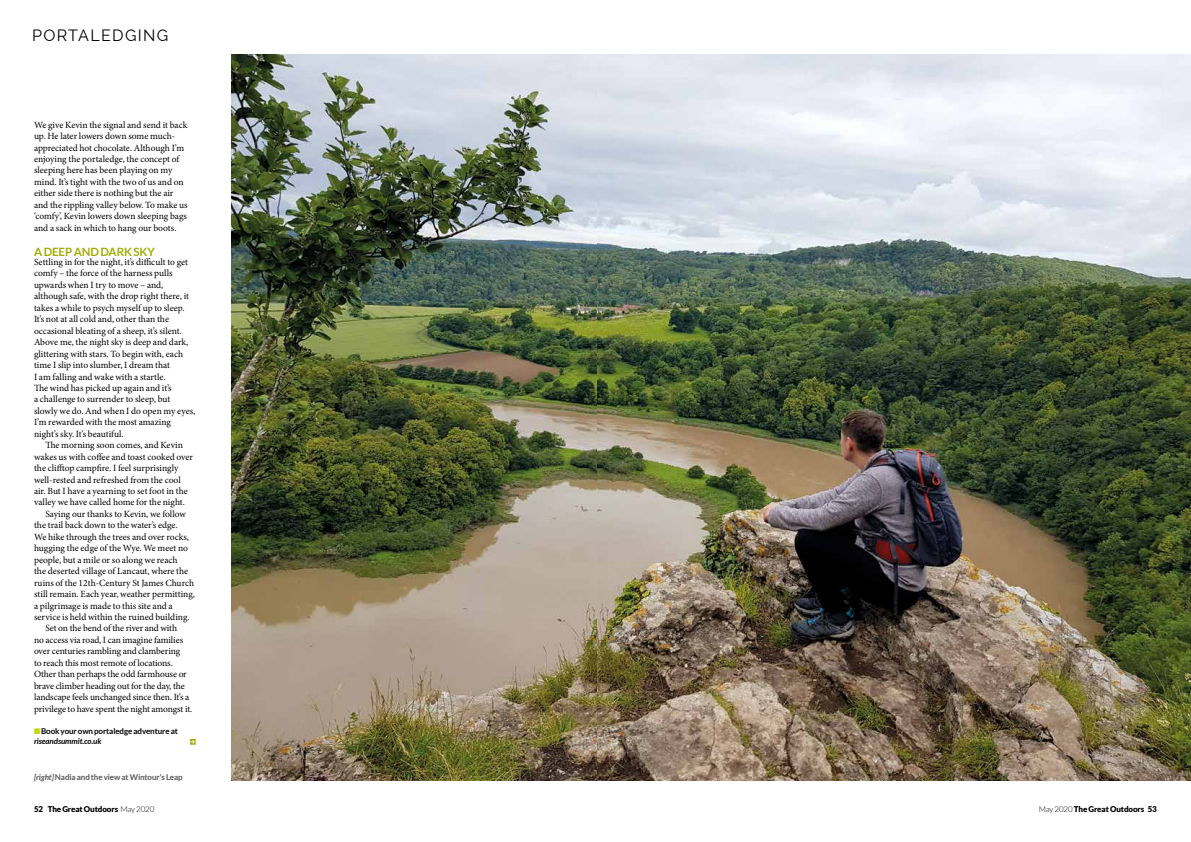
<style>
.page{position:relative;width:1191px;height:842px;background:#fff}
.page>*{position:absolute;margin:0;border:0;box-sizing:border-box;transform-origin:0 0}
.t1{font:16px "Raleway";letter-spacing:.08em;color:#000}
.t2{font:700 11.5px "Lato";letter-spacing:-.01em;color:#a2ac00}
.t3{font:9.5px/11.4px "Minion Pro";letter-spacing:-.005em;color:#000}
.t4{font:700 8px/10.5px "Lato";letter-spacing:-.01em;color:#000}
.t5{font:900 8px "Lato";letter-spacing:-.01em;color:#000}
.t6{font:700 8px "Lato";letter-spacing:-.01em;color:#575756}
.s1{color:#c8d300}
.s2{font-style:italic}
.s3{font-weight:300}
</style>
<div class="page">
<img style="left:231px;top:54px;width:366px;height:726px">
<img style="left:597px;top:54px;width:594px;height:726px">
<svg style="left:190px;top:739px;width:6px;height:6px"></svg>
<h1 class="t1" style="left:32px;top:26px;width:138px">PORTALEDGING</h1>
<p class="t3" style="left:34px;top:119px;width:155px">We give Kevin the signal and send it back up. He later lowers down some much&shy;appreciated hot chocolate. Although I’m enjoying the portaledge, the concept of sleeping here has been playing on my mind. It’s tight with the two of us and on either side there is nothing but the air and the rippling valley below. To make us ‘comfy’, Kevin lowers down sleeping bags and a sack in which to hang our boots.</p>
<p class="t2" style="left:34px;top:245px;width:122px">A DEEP AND DARK SKY</p>
<p class="t3" style="left:34px;top:256px;width:163px">Settling in for the night, it’s difficult to get comfy – the force of the harness pulls upwards when I try to move – and, although safe, with the drop right there, it takes a while to psych myself up to sleep.<br>It’s not at all cold and, other than the occasional bleating of a sheep, it’s silent.<br>Above me, the night sky is deep and dark, glittering with stars. To begin with, each time I slip into slumber, I dream that<br>I am falling and wake with a startle.<br>The wind has picked up again and it’s<br>a challenge to surrender to sleep, but slowly we do. And when I do open my eyes, I’m rewarded with the most amazing night’s sky. It’s beautiful.</p>
<p class="t3" style="left:45px;top:439px;width:139px">The morning soon comes, and Kevin</p>
<p class="t3" style="left:34px;top:451px;width:161px">wakes us with coffee and toast cooked over</p>
<p class="t3" style="left:34px;top:462px;width:146px">the clifftop campfire. I feel surprisingly</p>
<p class="t3" style="left:34px;top:474px;width:148px">well-rested and refreshed from the cool</p>
<p class="t3" style="left:34px;top:485px;width:155px">air. But I have a yearning to set foot in the</p>
<p class="t3" style="left:34px;top:497px;width:152px">valley we have called home for the night.</p>
<p class="t3" style="left:45px;top:508px;width:142px">Saying our thanks to Kevin, we follow</p>
<p class="t3" style="left:34px;top:520px;width:145px">the trail back down to the water’s edge.</p>
<p class="t3" style="left:34px;top:531px;width:157px">We hike through the trees and over rocks,</p>
<p class="t3" style="left:34px;top:542px;width:156px">hugging the edge of the Wye. We meet no</p>
<p class="t3" style="left:34px;top:554px;width:145px">people, but a mile or so along we reach</p>
<p class="t3" style="left:34px;top:565px;width:156px">the deserted village of Lancaut, where the</p>
<p class="t3" style="left:34px;top:577px;width:162px">ruins of the 12th-Century St James Church</p>
<p class="t3" style="left:34px;top:588px;width:162px">still remain. Each year, weather permitting,</p>
<p class="t3" style="left:34px;top:600px;width:140px">a pilgrimage is made to this site and a</p>
<p class="t3" style="left:34px;top:611px;width:157px">service is held within the ruined building.</p>
<p class="t3" style="left:45px;top:623px;width:133px">Set on the bend of the river and with</p>
<p class="t3" style="left:34px;top:634px;width:151px">no access via road, I can imagine families</p>
<p class="t3" style="left:34px;top:646px;width:148px">over centuries rambling and clambering</p>
<p class="t3" style="left:34px;top:657px;width:140px">to reach this most remote of locations.</p>
<p class="t3" style="left:34px;top:668px;width:154px">Other than perhaps the odd farmhouse or</p>
<p class="t3" style="left:34px;top:680px;width:152px">brave climber heading out for the day, the</p>
<p class="t3" style="left:34px;top:691px;width:157px">landscape feels unchanged since then. It’s a</p>
<p class="t3" style="left:34px;top:703px;width:160px">privilege to have spent the night amongst it.</p>
<p class="t4" style="left:34px;top:725px;width:145px"><span class="s1">■</span> Book your own portaledge adventure at <span class="s2">riseandsummit.co.uk</span></p>
<p class="t6" style="left:34px;top:773px;width:150px"><span class="s2">[right]</span> Nadia and the view at Wintour's Leap</p>
<p class="t5" style="left:34px;top:805px;width:122px">52 The Great Outdoors <span class="s3">May 2020</span></p>
<p class="t5" style="left:1038px;top:805px;width:120px"><span class="s3">May 2020</span> The Great Outdoors 53</p>
</div>
